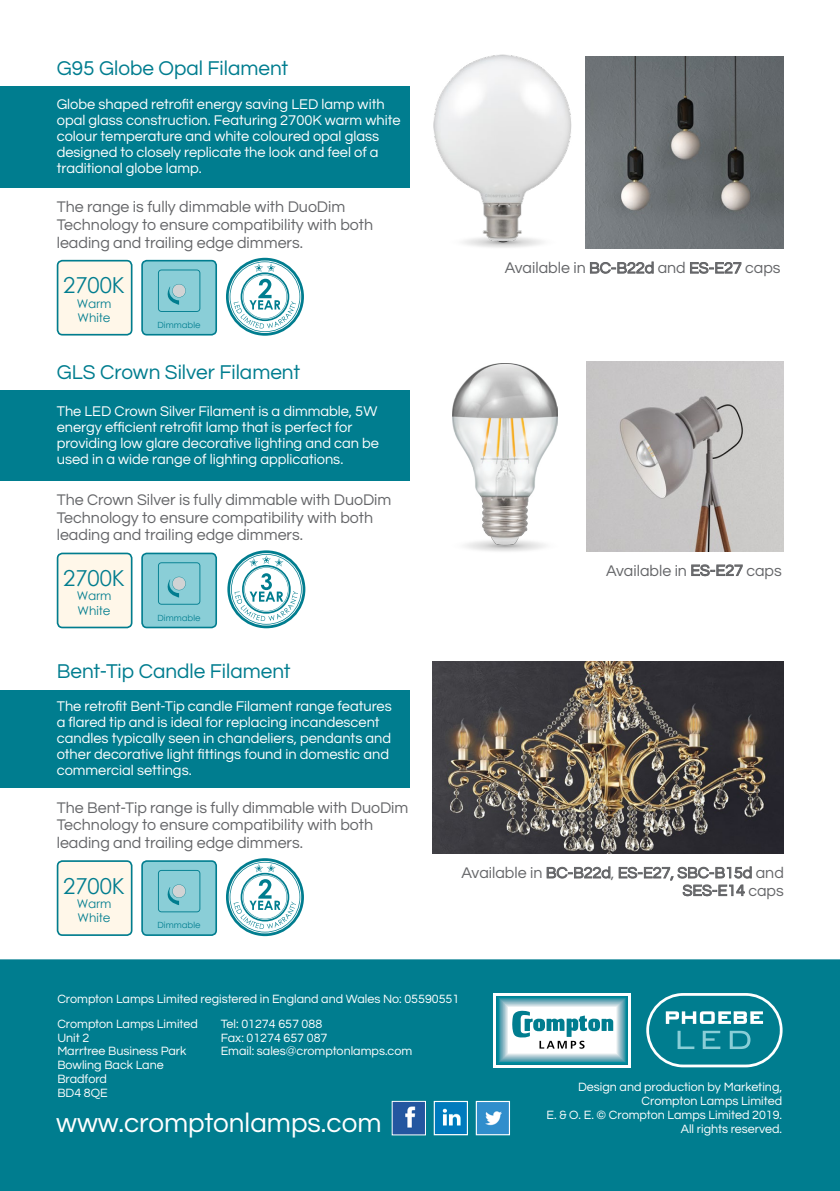
<style>
.page{position:relative;width:840px;height:1191px;background:#fff}
.page>*{position:absolute;margin:0;border:0;box-sizing:border-box;transform-origin:0 0}
.t1{font:27.8px "Questrial";color:#fff}
.t2{font:22px "Century Gothic";color:#007d8f}
.t3{font:20.8px "Questrial";color:#007d8f}
.t4{font:16px/17.6px "Questrial";color:#656669}
.t5{font:14.6px/16px "Questrial";color:#fff}
.t6{font:12.4px/13.8px "Questrial";color:#fff}
.t7{font:12px/14.4px "Century Gothic";color:#007d8f}
.t8{font:8.6px "Century Gothic";color:#007d8f}
</style>
<div class="page">
<div style="left:0;top:959px;width:839px;height:232px;background:#007d8f"></div>
<div style="left:0;top:86px;width:409px;height:102px;background:#007d8f"></div>
<div style="left:0;top:390px;width:409px;height:90px;background:#007d8f"></div>
<div style="left:0;top:690px;width:409px;height:98px;background:#007d8f"></div>
<div style="left:57px;top:260px;width:75px;height:75px;background:#fff7e9"></div>
<div style="left:57px;top:260px;width:75px;height:75px;border:2px solid #007d8f;border-radius:5px"></div>
<svg style="left:226px;top:258px;width:78px;height:78px"></svg>
<div style="left:142px;top:261px;width:74px;height:74px;background:#8aced7;border-radius:5px"></div>
<div style="left:141px;top:260px;width:76px;height:75px;border:2px solid #007d8f;border-radius:5px"></div>
<svg style="left:158px;top:269px;width:42px;height:43px"></svg>
<div style="left:57px;top:554px;width:75px;height:74px;background:#fff7e9"></div>
<div style="left:57px;top:552px;width:75px;height:76px;border:2px solid #007d8f;border-radius:5px"></div>
<div style="left:142px;top:553px;width:74px;height:74px;background:#8aced7;border-radius:5px"></div>
<div style="left:141px;top:552px;width:76px;height:76px;border:2px solid #007d8f;border-radius:5px"></div>
<svg style="left:158px;top:562px;width:42px;height:42px"></svg>
<svg style="left:227px;top:550px;width:78px;height:78px"></svg>
<div style="left:57px;top:860px;width:75px;height:76px;background:#fff7e9"></div>
<div style="left:57px;top:860px;width:75px;height:76px;border:2px solid #007d8f;border-radius:5px"></div>
<svg style="left:226px;top:858px;width:78px;height:78px"></svg>
<div style="left:142px;top:861px;width:74px;height:74px;background:#8aced7;border-radius:5px"></div>
<div style="left:141px;top:860px;width:76px;height:76px;border:2px solid #007d8f;border-radius:5px"></div>
<svg style="left:158px;top:870px;width:42px;height:42px"></svg>
<img style="left:585px;top:57px;width:198px;height:192px">
<img style="left:463px;top:242px;width:80px;height:6px">
<img style="left:433px;top:55px;width:137px;height:187px">
<img style="left:586px;top:362px;width:197px;height:189px">
<img style="left:452px;top:363px;width:105px;height:182px">
<img style="left:432px;top:661px;width:351px;height:192px">
<svg style="left:646px;top:993px;width:136px;height:74px;background:#2f95a4"></svg>
<svg style="left:493px;top:993px;width:137px;height:74px"></svg>
<svg style="left:497px;top:996px;width:130px;height:68px"></svg>
<div style="left:499px;top:998px;width:126px;height:64px;background:#4f9dad"></div>
<svg style="left:501px;top:1000px;width:122px;height:60px;background:#8db9c5"></svg>
<svg style="left:505px;top:1004px;width:113px;height:51px"></svg>
<div style="left:506px;top:1005px;width:111px;height:50px;background:#dbe6e9"></div>
<svg style="left:506px;top:1005px;width:111px;height:49px"></svg>
<div style="left:507px;top:1006px;width:109px;height:48px;background:#f3f6f7"></div>
<svg style="left:507px;top:1006px;width:109px;height:47px"></svg>
<div style="left:508px;top:1007px;width:107px;height:46px;background:#fff"></div>
<svg style="left:512px;top:1010px;width:101px;height:38px"></svg>
<svg style="left:590px;top:261px;width:63px;height:13px"></svg>
<svg style="left:690px;top:262px;width:51px;height:12px"></svg>
<svg style="left:691px;top:564px;width:51px;height:12px"></svg>
<svg style="left:546px;top:866px;width:64px;height:13px"></svg>
<svg style="left:618px;top:866px;width:133px;height:30px"></svg>
<img style="left:477px;top:1103px;width:30px;height:30px">
<div style="left:475px;top:1101px;width:34px;height:34px;border:1px solid #fff"></div>
<img style="left:393px;top:1103px;width:30px;height:30px">
<img style="left:435px;top:1103px;width:30px;height:30px">
<div style="left:433px;top:1101px;width:34px;height:34px;border:1px solid #fff"></div>
<h3 class="t3" style="left:57px;top:58px;width:233px">G95 Globe Opal Filament</h3>
<p class="t5" style="left:57px;top:96px;width:345px">Globe shaped retrofit energy saving LED lamp with opal glass construction. Featuring 2700K warm white colour temperature and white coloured opal glass designed to closely replicate the look and feel of a traditional globe lamp.</p>
<p class="t4" style="left:57px;top:199px;width:317px">The range is fully dimmable with DuoDim<br>Technology to ensure compatibility with both leading and trailing edge dimmers.</p>
<h2 class="t2" style="left:63px;top:270px;width:63px">2700K</h2>
<p class="t7" style="left:77px;top:296px;width:36px">Warm<br>White</p>
<p class="t8" style="left:157px;top:319px;width:45px">Dimmable</p>
<h3 class="t3" style="left:57px;top:361px;width:245px">GLS Crown Silver Filament</h3>
<p class="t5" style="left:57px;top:403px;width:323px">The LED Crown Silver Filament is a dimmable, 5W energy efficient retrofit lamp that is perfect for providing low glare decorative lighting and can be used in a wide range of lighting applications.</p>
<p class="t4" style="left:57px;top:491px;width:336px">The Crown Silver is fully dimmable with DuoDim<br>Technology to ensure compatibility with both leading and trailing edge dimmers.</p>
<h2 class="t2" style="left:63px;top:562px;width:63px">2700K</h2>
<p class="t7" style="left:77px;top:588px;width:36px">Warm<br>White</p>
<p class="t8" style="left:157px;top:611px;width:45px">Dimmable</p>
<h3 class="t3" style="left:57px;top:661px;width:235px">Bent-Tip Candle Filament</h3>
<p class="t5" style="left:57px;top:698px;width:336px">The retrofit Bent-Tip candle Filament range features a flared tip and is ideal for replacing incandescent candles typically seen in chandeliers, pendants and other decorative light fittings found in domestic and commercial settings.</p>
<p class="t4" style="left:57px;top:799px;width:353px">The Bent-Tip range is fully dimmable with DuoDim<br>Technology to ensure compatibility with both leading and trailing edge dimmers.</p>
<h2 class="t2" style="left:63px;top:870px;width:63px">2700K</h2>
<p class="t7" style="left:77px;top:896px;width:36px">Warm<br>White</p>
<p class="t8" style="left:157px;top:919px;width:45px">Dimmable</p>
<p class="t4" style="left:504px;top:259px;width:277px">Available in BC-B22d and ES-E27 caps</p>
<p class="t4" style="left:605px;top:562px;width:177px">Available in ES-E27 caps</p>
<p class="t4" style="left:461px;top:864px;width:323px;text-align:right">Available in BC-B22d, ES-E27, SBC-B15d and<br>SES-E14 caps</p>
<p class="t6" style="left:57px;top:992px;width:403px">Crompton Lamps Limited registered in England and Wales No: 05590551</p>
<p class="t6" style="left:57px;top:1017px;width:142px">Crompton Lamps Limited<br>Unit 2<br>Marrtree Business Park<br>Bowling Back Lane<br>Bradford<br>BD4 8QE</p>
<p class="t6" style="left:221px;top:1017px;width:193px">Tel: 01274 657 088<br>Fax: 01274 657 087<br>Email: sales@cromptonlamps.com</p>
<h1 class="t1" style="left:56px;top:1109px;width:327px">www.cromptonlamps.com</h1>
<p class="t6" style="left:546px;top:1080px;width:237px;text-align:right">Design and production by Marketing,<br>Crompton Lamps Limited<br>E. &amp; O. E. © Crompton Lamps Limited 2019.<br>All rights reserved.</p>
</div>
